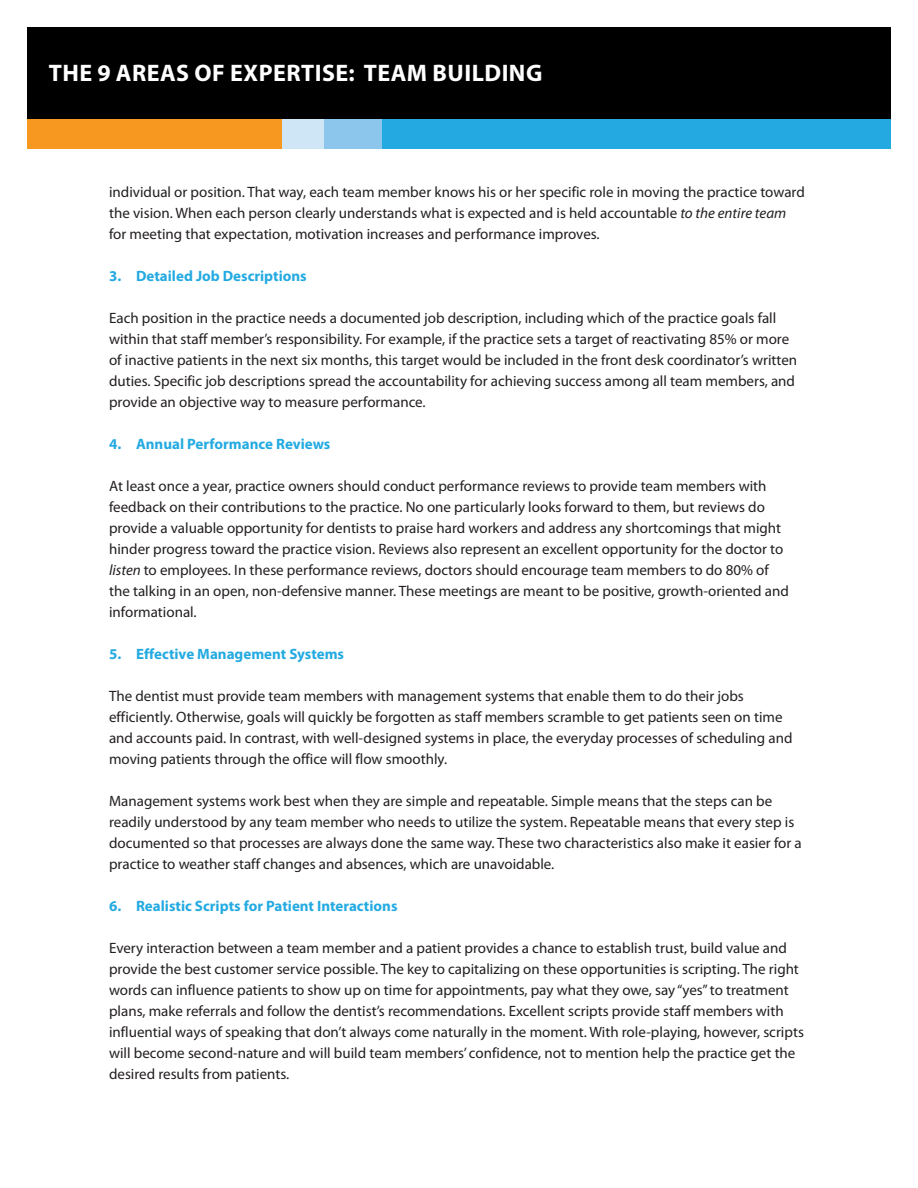
<style>
.page{position:relative;width:918px;height:1188px;background:#fff}
.page>*{position:absolute;margin:0;border:0;box-sizing:border-box;transform-origin:0 0}
.t1{font:700 24px "Myriad Pro";letter-spacing:.02em;color:#fff}
.t2{font:15px/21px "Myriad Pro";color:#231f20}
.t3{font:700 15px "Myriad Pro";color:#24aae1}
.s1{font-style:italic}
</style>
<div class="page">
<div style="left:380px;top:118px;width:511px;height:30px;background:#24aae1"></div>
<div style="left:323px;top:118px;width:59px;height:30px;background:#8cc6ec"></div>
<div style="left:27px;top:118px;width:258px;height:30px;background:#f79820"></div>
<div style="left:283px;top:118px;width:41px;height:30px;background:#cfe6f6"></div>
<div style="left:27px;top:27px;width:864px;height:91px;background:#000"></div>
<p class="t1" style="left:49px;top:59px;width:495px">THE 9 AREAS OF EXPERTISE: TEAM BUILDING</p>
<p class="t2" style="left:109px;top:182px;width:697px">individual or position. That way, each team member knows his or her specific role in moving the practice toward the vision. When each person clearly understands what is expected and is held accountable <span class="s1">to the entire team </span>for meeting that expectation, motivation increases and performance improves.</p>
<p class="t3" style="left:109px;top:268px;width:199px">3. Detailed Job Descriptions</p>
<p class="t2" style="left:109px;top:308px;width:690px">Each position in the practice needs a documented job description, including which of the practice goals fall within that staff member’s responsibility. For example, if the practice sets a target of reactivating 85% or more of inactive patients in the next six months, this target would be included in the front desk coordinator’s written duties. Specific job descriptions spread the accountability for achieving success among all team members, and provide an objective way to measure performance.</p>
<p class="t3" style="left:109px;top:436px;width:223px">4. Annual Performance Reviews</p>
<p class="t2" style="left:109px;top:476px;width:681px">At least once a year, practice owners should conduct performance reviews to provide team members with feedback on their contributions to the practice. No one particularly looks forward to them, but reviews do provide a valuable opportunity for dentists to praise hard workers and address any shortcomings that might hinder progress toward the practice vision. Reviews also represent an excellent opportunity for the doctor to <span class="s1">listen</span> to employees. In these performance reviews, doctors should encourage team members to do 80% of the talking in an open, non-defensive manner. These meetings are meant to be positive, growth-oriented and informational.</p>
<p class="t3" style="left:109px;top:646px;width:237px">5. Effective Management Systems</p>
<p class="t2" style="left:109px;top:686px;width:685px">The dentist must provide team members with management systems that enable them to do their jobs efficiently. Otherwise, goals will quickly be forgotten as staff members scramble to get patients seen on time and accounts paid. In contrast, with well-designed systems in place, the everyday processes of scheduling and moving patients through the office will flow smoothly.</p>
<p class="t2" style="left:109px;top:791px;width:694px">Management systems work best when they are simple and repeatable. Simple means that the steps can be readily understood by any team member who needs to utilize the system. Repeatable means that every step is documented so that processes are always done the same way. These two characteristics also make it easier for a practice to weather staff changes and absences, which are unavoidable.</p>
<p class="t3" style="left:109px;top:898px;width:290px">6. Realistic Scripts for Patient Interactions</p>
<p class="t2" style="left:109px;top:938px;width:696px">Every interaction between a team member and a patient provides a chance to establish trust, build value and provide the best customer service possible. The key to capitalizing on these opportunities is scripting. The right words can influence patients to show up on time for appointments, pay what they owe, say “yes” to treatment plans, make referrals and follow the dentist’s recommendations. Excellent scripts provide staff members with influential ways of speaking that don’t always come naturally in the moment. With role-playing, however, scripts will become second-nature and will build team members’ confidence, not to mention help the practice get the desired results from patients.</p>
</div>
